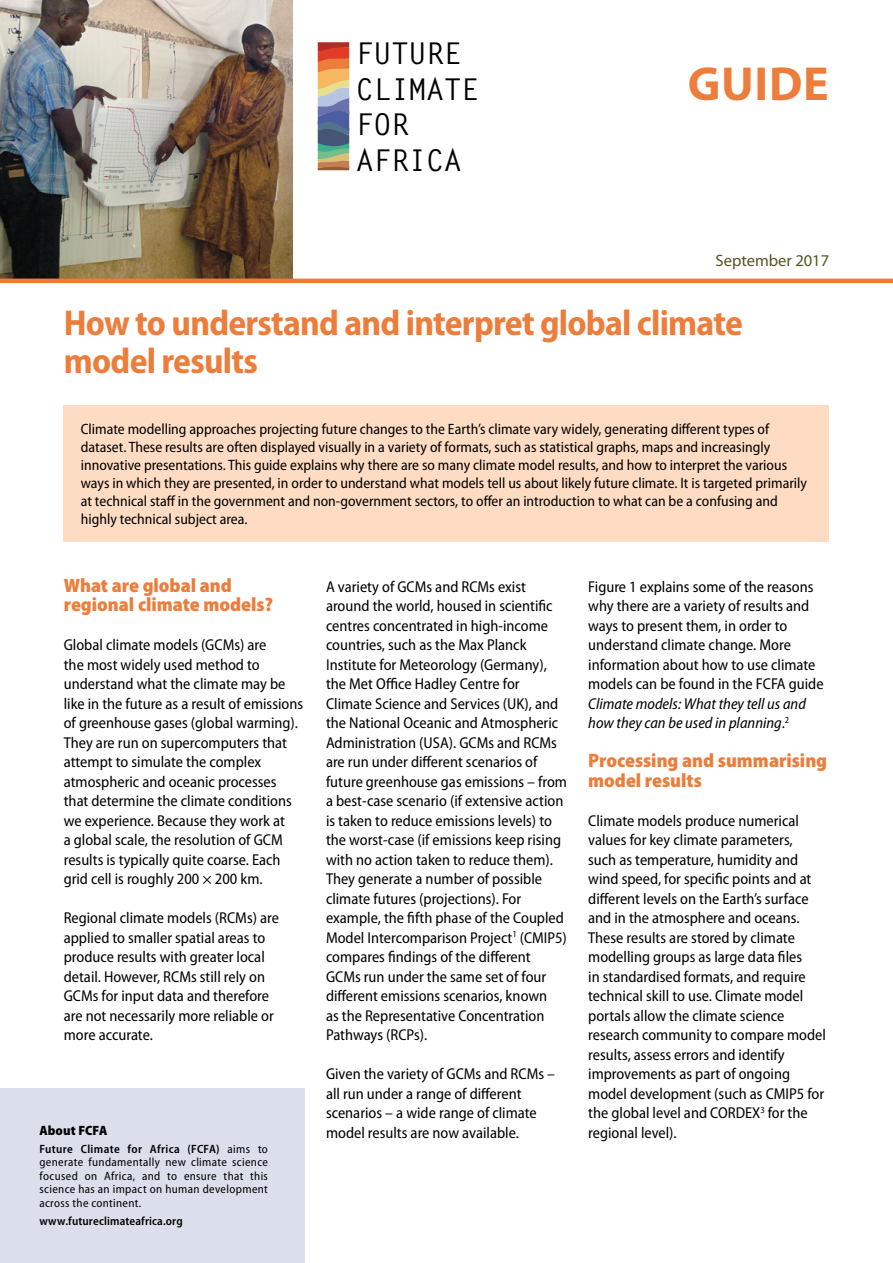
<style>
.page{position:relative;width:893px;height:1263px;background:#fff}
.page>*{position:absolute;margin:0;border:0;box-sizing:border-box;transform-origin:0 0}
.t1{font:700 48px "Myriad Pro";letter-spacing:.015em;color:#ec7d3b}
.t2{font:700 semi-condensed 36px/37.5px "Myriad Pro";letter-spacing:-.02em;color:#ec7d3b}
.t3{font:700 30px/35.5px "Letter Gothic";letter-spacing:-.015em;color:#000}
.t4{font:900 semi-condensed 19.5px/19.5px "Myriad Pro";color:#ec7d3b}
.t5{font:16.5px "Myriad Pro";color:#545521}
.t6{font:semi-condensed 15.75px/19.5px "Myriad Pro";color:#000}
.t7{font:italic semi-condensed 15.75px/19.5px "Myriad Pro";color:#000}
.t8{font:semi-condensed 15px/18px "Myriad Pro";color:#000}
.t9{font:900 semi-condensed 13.5px "Myriad Pro";letter-spacing:.01em;color:#000}
.t10{font:semi-condensed 12px/13.5px "Myriad Pro";letter-spacing:.025em;color:#000;text-align:justify}
.t11{font:600 semi-condensed 12px "Myriad Pro";letter-spacing:.01em;color:#000}
.s1{font-weight:600}
.s2{font-style:normal}
</style>
<div class="page">
<img style="left:0;top:0;width:293px;height:279px">
<hr style="left:0;top:279px;width:893px;height:4px;background:#ec7d3b">
<svg style="left:318px;top:42px;width:31px;height:128px;background:#a08578"></svg>
<div style="left:0;top:1088px;width:305px;height:175px;background:#dbdfeb"></div>
<div style="left:64px;top:406px;width:765px;height:136px;background:#fedcc3"></div>
<h3 class="t3" style="left:356px;top:36px;width:125px">FUTURE<br>CLIMATE<br>FOR<br>AFRICA</h3>
<h1 class="t1" style="left:688px;top:57px;width:142px">GUIDE</h1>
<p class="t5" style="left:715px;top:251px;width:115px">September 2017</p>
<h2 class="t2" style="left:64px;top:305px;width:681px">How to understand and interpret global climate model results</h2>
<p class="t8" style="left:81px;top:420px;width:728px">Climate modelling approaches projecting future changes to the Earth’s climate vary widely, generating different types of dataset. These results are often displayed visually in a variety of formats, such as statistical graphs, maps and increasingly innovative presentations. This guide explains why there are so many climate model results, and how to interpret the various ways in which they are presented, in order to understand what models tell us about likely future climate. It is targeted primarily at technical staff in the government and non-government sectors, to offer an introduction to what can be a confusing and highly technical subject area.</p>
<p class="t4" style="left:64px;top:575px;width:211px">What are global and regional climate models?</p>
<p class="t6" style="left:64px;top:635px;width:241px">Global climate models (GCMs) are<br>the most widely used method to understand what the climate may be like in the future as a result of emissions of greenhouse gases (global warming).<br>They are run on supercomputers that attempt to simulate the complex atmospheric and oceanic processes that determine the climate conditions we experience. Because they work at<br>a global scale, the resolution of GCM results is typically quite coarse. Each grid cell is roughly 200 × 200 km.</p>
<p class="t6" style="left:64px;top:908px;width:217px">Regional climate models (RCMs) are applied to smaller spatial areas to produce results with greater local detail. However, RCMs still rely on<br>GCMs for input data and therefore are not necessarily more reliable or more accurate.</p>
<p class="t9" style="left:39px;top:1123px;width:69px">About FCFA</p>
<p class="t10" style="left:39px;top:1142px;width:230px"><span class="s1">Future Climate for Africa (FCFA)</span> aims to generate fundamentally new climate science focused on Africa, and to ensure that this science has an impact on human development across the continent.</p>
<p class="t11" style="left:39px;top:1214px;width:145px">www.futureclimateafrica.org</p>
<p class="t6" style="left:326px;top:577px;width:242px">A variety of GCMs and RCMs exist around the world, housed in scientific centres concentrated in high-income countries, such as the Max Planck Institute for Meteorology (Germany), the Met Office Hadley Centre for Climate Science and Services (UK), and the National Oceanic and Atmospheric Administration (USA). GCMs and RCMs are run under different scenarios of future greenhouse gas emissions – from a best-case scenario (if extensive action is taken to reduce emissions levels) to the worst-case (if emissions keep rising with no action taken to reduce them).<br>They generate a number of possible climate futures (projections). For example, the fifth phase of the Coupled Model Intercomparison Project<sup>1</sup> (CMIP5) compares findings of the different GCMs run under the same set of four different emissions scenarios, known<br>as the Representative Concentration Pathways (RCPs).</p>
<p class="t6" style="left:326px;top:1064px;width:231px">Given the variety of GCMs and RCMs – all run under a range of different scenarios – a wide range of climate model results are now available.</p>
<p class="t6" style="left:588px;top:577px;width:237px">Figure 1 explains some of the reasons why there are a variety of results and ways to present them, in order to understand climate change. More information about how to use climate models can be found in the FCFA guide</p>
<p class="t7" style="left:588px;top:694px;width:219px">Climate models: What they tell us and how they can be used in planning<span class="s2">.</span><sup>2</sup></p>
<p class="t4" style="left:588px;top:751px;width:240px">Processing and summarising model results</p>
<p class="t6" style="left:588px;top:811px;width:239px">Climate models produce numerical values for key climate parameters,<br>such as temperature, humidity and wind speed, for specific points and at different levels on the Earth’s surface and in the atmosphere and oceans.<br>These results are stored by climate modelling groups as large data files<br>in standardised formats, and require technical skill to use. Climate model portals allow the climate science research community to compare model results, assess errors and identify improvements as part of ongoing model development (such as CMIP5 for the global level and CORDEX<sup>3</sup> for the regional level).</p>
</div>
